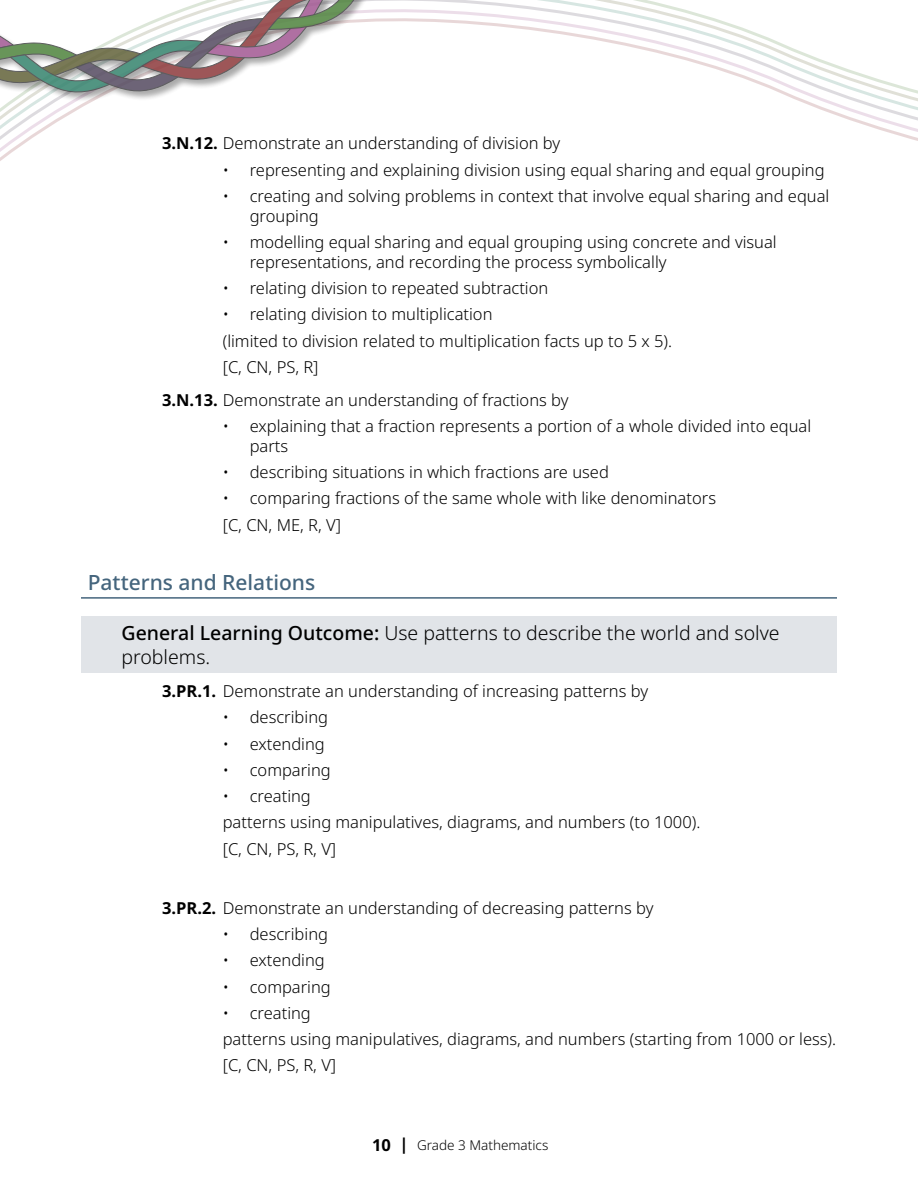
<style>
.page{position:relative;width:918px;height:1188px;background:#fff}
.page>*{position:absolute;margin:0;border:0;box-sizing:border-box;transform-origin:0 0}
.Header_Outcomes{font:500 21px "Noto Sans";color:#45657d}
.GLO{font:300 19.5px/23.4px "Noto Sans";color:#000}
.Bullet_Outcome_no_bullet{font:300 16.5px/19.8px "Noto Sans";color:#000}
.Learning_Outcome{font:300 16.5px "Noto Sans";color:#000}
.Learning_Outcome_End{font:300 16.5px "Noto Sans";color:#000}
.t1{font:300 13.5px "Noto Sans";color:#000}
.s1{font-weight:700}
.s2{font-weight:500}
.s3{font-weight:700;font-size:16.5px}
</style>
<div class="page">
<svg style="left:0;top:0;width:918px;height:161px"></svg>
<div style="left:0;top:0;width:515px;height:102px;background:#000;opacity:.4"></div>
<svg style="left:0;top:0;width:407px;height:96px"></svg>
<hr style="left:81px;top:597px;width:756px;height:2px;background:#45657d">
<div style="left:81px;top:616px;width:756px;height:57px;background:#e1e4e8"></div>
<p class="Learning_Outcome" style="left:162px;top:132px;width:400px"><span class="s1">3.N.12.</span> Demonstrate an understanding of division by</p>
<p class="Bullet_Outcome_no_bullet" style="left:223px;top:160px;width:603px">• representing and explaining division using equal sharing and equal grouping</p>
<p class="Bullet_Outcome_no_bullet" style="left:250px;top:186px;width:581px;text-indent:-27px">• creating and solving problems in context that involve equal sharing and equal grouping</p>
<p class="Bullet_Outcome_no_bullet" style="left:250px;top:233px;width:529px;text-indent:-27px">• modelling equal sharing and equal grouping using concrete and visual representations, and recording the process symbolically</p>
<p class="Bullet_Outcome_no_bullet" style="left:223px;top:279px;width:327px">• relating division to repeated subtraction</p>
<p class="Bullet_Outcome_no_bullet" style="left:223px;top:305px;width:271px">• relating division to multiplication</p>
<p class="Bullet_Outcome_no_bullet" style="left:223px;top:331px;width:451px">(limited to division related to multiplication facts up to 5 x 5).</p>
<p class="Learning_Outcome_End" style="left:223px;top:355px;width:97px">[C, CN, PS, R]</p>
<p class="Learning_Outcome" style="left:162px;top:388px;width:408px"><span class="s1">3.N.13.</span> Demonstrate an understanding of fractions by</p>
<p class="Bullet_Outcome_no_bullet" style="left:250px;top:417px;width:563px;text-indent:-27px">• explaining that a fraction represents a portion of a whole divided into equal parts</p>
<p class="Bullet_Outcome_no_bullet" style="left:223px;top:463px;width:388px">• describing situations in which fractions are used</p>
<p class="Bullet_Outcome_no_bullet" style="left:223px;top:489px;width:495px">• comparing fractions of the same whole with like denominators</p>
<p class="Learning_Outcome_End" style="left:223px;top:513px;width:120px">[C, CN, ME, R, V]</p>
<h3 class="Header_Outcomes" style="left:88px;top:568px;width:229px">Patterns and Relations</h3>
<h4 class="GLO" style="left:122px;top:622px;width:660px"><span class="s2">General Learning Outcome:</span> Use patterns to describe the world and solve problems.</h4>
<p class="Learning_Outcome" style="left:162px;top:679px;width:488px"><span class="s1">3.PR.1.</span> Demonstrate an understanding of increasing patterns by</p>
<p class="Bullet_Outcome_no_bullet" style="left:223px;top:708px;width:107px">• describing</p>
<p class="Bullet_Outcome_no_bullet" style="left:223px;top:734px;width:104px">• extending</p>
<p class="Bullet_Outcome_no_bullet" style="left:223px;top:760px;width:110px">• comparing</p>
<p class="Bullet_Outcome_no_bullet" style="left:223px;top:787px;width:90px">• creating</p>
<p class="Bullet_Outcome_no_bullet" style="left:223px;top:813px;width:479px">patterns using manipulatives, diagrams, and numbers (to 1000).</p>
<p class="Learning_Outcome_End" style="left:223px;top:837px;width:115px">[C, CN, PS, R, V]</p>
<p class="Learning_Outcome" style="left:162px;top:896px;width:493px"><span class="s1">3.PR.2.</span> Demonstrate an understanding of decreasing patterns by</p>
<p class="Bullet_Outcome_no_bullet" style="left:223px;top:924px;width:107px">• describing</p>
<p class="Bullet_Outcome_no_bullet" style="left:223px;top:951px;width:104px">• extending</p>
<p class="Bullet_Outcome_no_bullet" style="left:223px;top:977px;width:110px">• comparing</p>
<p class="Bullet_Outcome_no_bullet" style="left:223px;top:1003px;width:90px">• creating</p>
<p class="Bullet_Outcome_no_bullet" style="left:223px;top:1030px;width:615px">patterns using manipulatives, diagrams, and numbers (starting from 1000 or less).</p>
<p class="Bullet_Outcome_no_bullet" style="left:223px;top:1056px;width:115px">[C, CN, PS, R, V]</p>
<p class="t1" style="left:372px;top:1135px;width:178px"><span class="s3">10 |</span> Grade 3 Mathematics</p>
</div>
